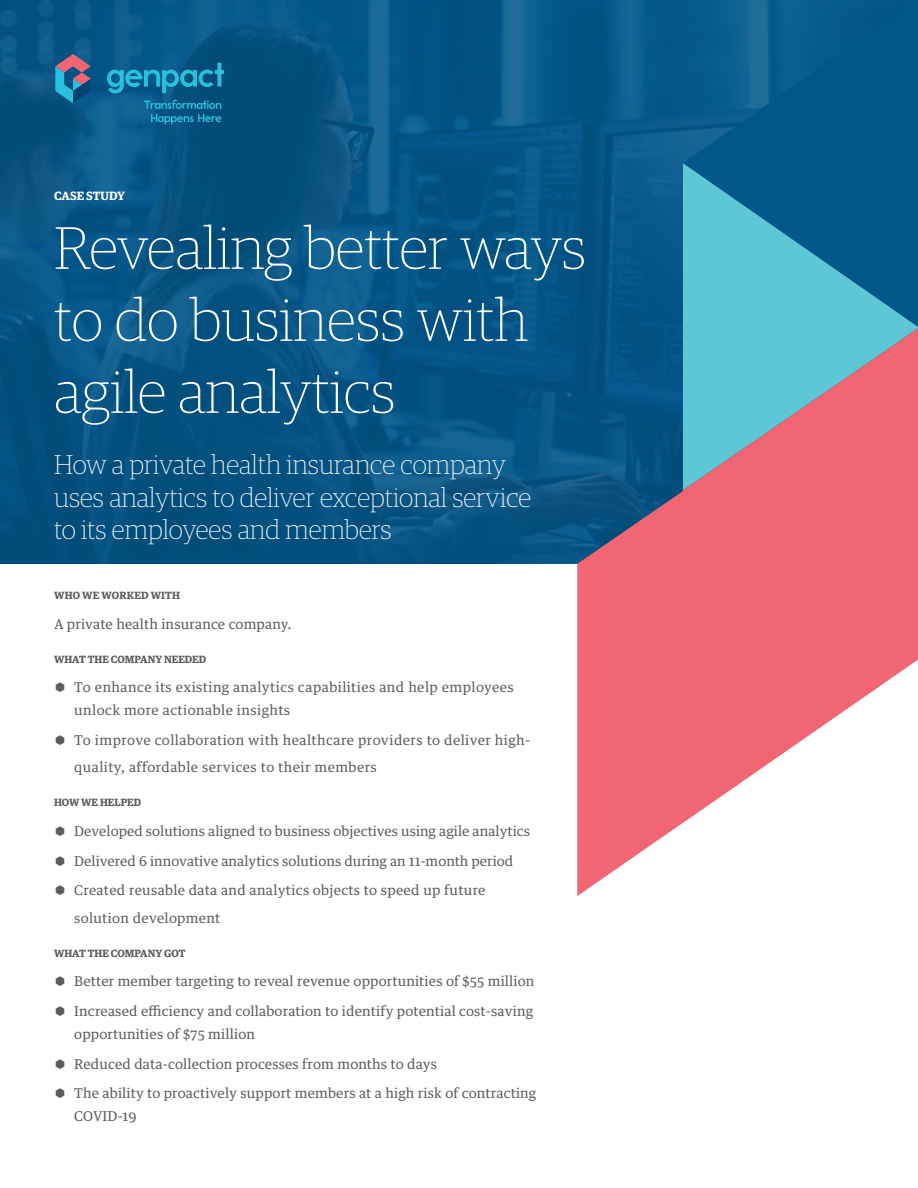
<style>
.page{position:relative;width:918px;height:1188px;background:#fff}
.page>*{position:absolute;margin:0;border:0;box-sizing:border-box;transform-origin:0 0}
.t1{font:100 60px/72px "Guardian Egyp";color:#fff}
.t2{font:100 27px/32.4px "Guardian Egyp";color:#fff}
.t3{font:13.5px/29.7px "Guardian Text Egyp";letter-spacing:.01em;color:#5c5c5c}
.t4{font:13.5px/23px "Guardian Text Egyp";letter-spacing:.03em;color:#5c5c5c}
.t5{font:600 12px "Guardian Egyp";color:#fff}
.t6{font:600 10.5px "Guardian Egyp";color:#5c5c5c}
.t7{font:600 10.5px "Guardian Egyp";letter-spacing:.02em;color:#5c5c5c}
</style>
<div class="page">
<img style="left:0;top:0;width:683px;height:563px">
<svg style="left:683px;top:0;width:235px;height:327px;background:#1a749e"></svg>
<svg style="left:577px;top:329px;width:341px;height:567px;fill:#f16672"></svg>
<svg style="left:144px;top:100px;width:78px;height:24px;background:#0e6e97"></svg>
<svg style="left:107px;top:63px;width:117px;height:31px;background:#1077a0"></svg>
<svg style="left:55px;top:54px;width:36px;height:49px;background:#466e91"></svg>
<p class="t5" style="left:54px;top:187px;width:72px">CASE STUDY</p>
<h1 class="t1" style="left:54px;top:209px;width:534px">Revealing better ways to do business with agile analytics</h1>
<h2 class="t2" style="left:54px;top:448px;width:479px">How a private health insurance company uses analytics to deliver exceptional service to its employees and members</h2>
<p class="t7" style="left:54px;top:588px;width:128px">WHO WE WORKED WITH</p>
<p class="t3" style="left:54px;top:608px;width:239px">A private health insurance company.</p>
<p class="t6" style="left:54px;top:651px;width:42px">WHAT THE</p>
<p class="t6" style="left:111px;top:651px;width:69px">COMPANY NEEDED</p>
<p class="t4" style="left:74px;top:675px;width:441px">To enhance its existing analytics capabilities and help employees unlock more actionable insights</p>
<p class="t4" style="left:74px;top:725px;width:458px;line-height:27.5px">To improve collaboration with healthcare providers to deliver high&shy;quality, affordable services to their members</p>
<p class="t6" style="left:54px;top:795px;width:81px">HOW WEHELPED</p>
<p class="t3" style="left:74px;top:815px;width:457px">Developed solutions aligned to business objectives using agile analytics<br>Delivered 6 innovative analytics solutions during an 11-month period<br>Created reusable data and analytics objects to speed up future</p>
<p class="t3" style="left:74px;top:902px;width:148px">solution development</p>
<p class="t6" style="left:54px;top:945px;width:42px">WHAT THE</p>
<p class="t6" style="left:111px;top:945px;width:69px">COMPANY GOT</p>
<p class="t3" style="left:74px;top:965px;width:462px">Better member targeting to reveal revenue opportunities of $55 million<br>Increased efficiency and collaboration to identify potential cost-saving</p>
<p class="t3" style="left:74px;top:1018px;width:464px">opportunities of $75 million<br>Reduced data-collection processes from months to days<br>The ability to proactively support members at a high risk of contracting</p>
<p class="t3" style="left:74px;top:1100px;width:64px">COVID-19</p>
</div>
